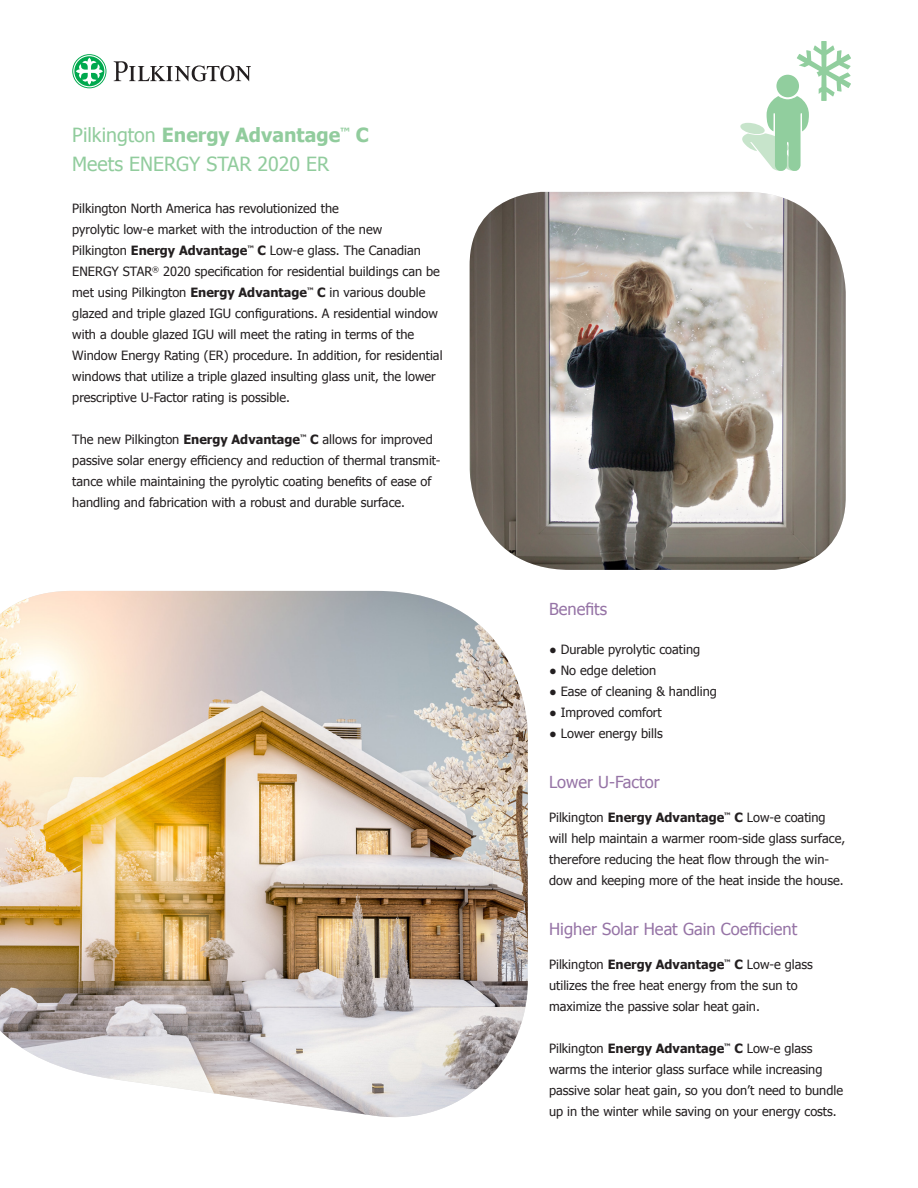
<style>
.page{position:relative;width:918px;height:1188px;background:#fff}
.page>*{position:absolute;margin:0;border:0;box-sizing:border-box;transform-origin:0 0}
.Head{font:19.5px/28.5px "Tahoma";color:#91cc9d}
.Subhead_1_line{font:16.5px "Tahoma";color:#9674a6}
.Subhead_1_line_top{font:16.5px "Tahoma";color:#9674a6}
.Body{font:12.75px/21px "Tahoma";color:#231f20}
.s1{font-weight:700}
</style>
<div class="page">
<img style="left:470px;top:192px;width:376px;height:378px">
<svg style="left:114px;top:61px;width:137px;height:20px"></svg>
<svg style="left:72px;top:54px;width:34px;height:34px"></svg>
<svg style="left:73px;top:55px;width:32px;height:32px"></svg>
<svg style="left:74px;top:56px;width:30px;height:30px"></svg>
<svg style="left:76px;top:58px;width:27px;height:27px"></svg>
<svg style="left:740px;top:41px;width:111px;height:130px"></svg>
<div style="left:776px;top:75px;width:23px;height:22px;background:#91ce9e;border-radius:50%"></div>
<img style="left:0;top:591px;width:528px;height:527px">
<p class="Head" style="left:72px;top:120px;width:298px">Pilkington <span class="s1">Energy Advantage</span><sup>™</sup> <span class="s1">C<br></span>Meets ENERGY STAR 2020 ER</p>
<p class="Body" style="left:72px;top:197px;width:372px">Pilkington North America has revolutionized the<br>pyrolytic low-e market with the introduction of the new<br>Pilkington <span class="s1">Energy Advantage</span><sup>™</sup> <span class="s1">C</span> Low-e glass. The Canadian ENERGY STAR<sup>®</sup> 2020 specification for residential buildings can be met using Pilkington <span class="s1">Energy Advantage</span><sup>™</sup> <span class="s1">C</span> in various double glazed and triple glazed IGU configurations. A residential window with a double glazed IGU will meet the rating in terms of the Window Energy Rating (ER) procedure. In addition, for residential windows that utilize a triple glazed insulting glass unit, the lower prescriptive U-Factor rating is possible.</p>
<p class="Body" style="left:72px;top:428px;width:370px">The new Pilkington <span class="s1">Energy Advantage</span><sup>™</sup> <span class="s1">C</span> allows for improved passive solar energy efficiency and reduction of thermal transmit&shy;tance while maintaining the pyrolytic coating benefits of ease of handling and fabrication with a robust and durable surface.</p>
<p class="Subhead_1_line_top" style="left:549px;top:598px;width:60px">Benefits</p>
<p class="Body" style="left:549px;top:638px;width:153px">● Durable pyrolytic coating</p>
<p class="Body" style="left:549px;top:659px;width:109px">● No edge deletion</p>
<p class="Body" style="left:549px;top:680px;width:169px">● Ease of cleaning &amp; handling</p>
<p class="Body" style="left:549px;top:701px;width:114px">● Improved comfort</p>
<p class="Body" style="left:549px;top:722px;width:115px">● Lower energy bills</p>
<p class="Subhead_1_line" style="left:549px;top:771px;width:112px">Lower U-Factor</p>
<p class="Body" style="left:549px;top:806px;width:298px">Pilkington <span class="s1">Energy Advantage</span><sup>™</sup> <span class="s1">C</span> Low-e coating will help maintain a warmer room-side glass surface, therefore reducing the heat flow through the win&shy;dow and keeping more of the heat inside the house.</p>
<p class="Subhead_1_line" style="left:549px;top:918px;width:250px">Higher Solar Heat Gain Coefficient</p>
<p class="Body" style="left:549px;top:953px;width:265px">Pilkington <span class="s1">Energy Advantage</span><sup>™</sup> <span class="s1">C</span> Low-e glass utilizes the free heat energy from the sun to maximize the passive solar heat gain.</p>
<p class="Body" style="left:549px;top:1037px;width:295px">Pilkington <span class="s1">Energy Advantage</span><sup>™</sup> <span class="s1">C</span> Low-e glass warms the interior glass surface while increasing passive solar heat gain, so you don’t need to bundle up in the winter while saving on your energy costs.</p>
</div>
